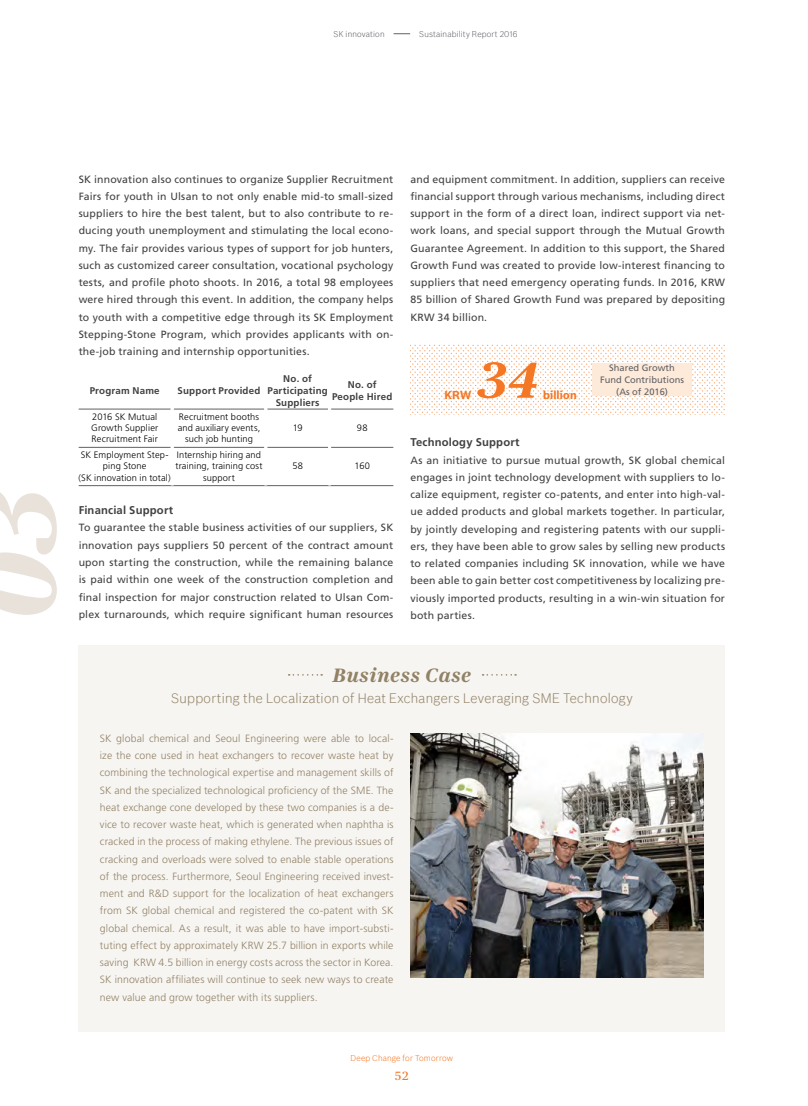
<style>
.page{position:relative;width:808px;height:1106px;background:#fff}
.page>*{position:absolute;margin:0;border:0;box-sizing:border-box;transform-origin:0 0}
.t1{font:italic 700 113.55px "Bosch Serif";color:#e8e2da}
.t2{font:italic 700 51px "Bosch Serif";color:#f47725}
.t3{font:italic 700 19.5px "Bosch Serif";letter-spacing:.025em;color:#918266}
.t4{font:300 13.5px "Bosch";letter-spacing:.025em;color:#918266}
.t5{font:12px "Bosch Serif";color:#f47725}
.t6{font:700 11.25px "Frutiger";letter-spacing:.015em;color:#414042}
.t7{font:700 11.25px "Bosch";letter-spacing:.01em;color:#f47725}
.t8{font:10.5px/17.2px "Frutiger";letter-spacing:.015em;color:#414042;text-align:justify}
.t9{font:300 10.5px/17.2px "Frutiger";letter-spacing:.01em;color:#918266;text-align:justify}
.t10{font:700 9.75px/12px "Frutiger";letter-spacing:.02em;color:#414042;text-align:center}
.t11{font:300 9.3px/11.1px "Frutiger";letter-spacing:.015em;color:#000;text-align:center}
.t12{font:9.3px/12px "Frutiger";color:#606166;text-align:center}
.t13{font:300 8.25px "Bosch";letter-spacing:.025em;color:#606166}
.t14{font:300 8.25px "Bosch";letter-spacing:.025em;color:#f47725}
</style>
<div class="page">
<svg style="left:394px;top:33px;width:16px;height:1px"></svg>
<div style="left:79px;top:645px;width:646px;height:387px;background:#f7f5f2"></div>
<svg style="left:410px;top:345px;width:315px;height:70px"></svg>
<div style="left:592px;top:363px;width:100px;height:33px;background:#feead9"></div>
<svg style="left:289px;top:674px;width:33px;height:1px"></svg>
<svg style="left:483px;top:674px;width:33px;height:1px"></svg>
<hr style="left:79px;top:409px;width:92px;height:1px;background:#606166">
<hr style="left:174px;top:409px;width:90px;height:1px;background:#606166">
<hr style="left:267px;top:409px;width:61px;height:1px;background:#606166">
<hr style="left:331px;top:409px;width:62px;height:1px;background:#606166">
<hr style="left:79px;top:447px;width:92px;height:1px;background:#606166">
<hr style="left:174px;top:447px;width:90px;height:1px;background:#606166">
<hr style="left:267px;top:447px;width:61px;height:1px;background:#606166">
<hr style="left:331px;top:447px;width:62px;height:1px;background:#606166">
<hr style="left:79px;top:485px;width:93px;height:1px;background:#606166">
<hr style="left:172px;top:485px;width:94px;height:1px;background:#606166">
<hr style="left:266px;top:485px;width:64px;height:1px;background:#606166">
<hr style="left:330px;top:485px;width:63px;height:1px;background:#606166">
<img style="left:410px;top:733px;width:294px;height:244px">
<p class="t13" style="left:334px;top:29px;width:52px">SK innovation</p>
<p class="t13" style="left:419px;top:29px;width:100px">Sustainability Report 2016</p>
<h1 class="t1" style="left:-59px;top:620px;width:135px;rotate:-90deg">03</h1>
<p class="t8" style="left:79px;top:170px;width:316px">SK innovation also continues to organize Supplier Recruitment Fairs for youth in Ulsan to not only enable mid-to small-sized suppliers to hire the best talent, but to also contribute to re&shy;ducing youth unemployment and stimulating the local econo&shy;my. The fair provides various types of support for job hunters, such as customized career consultation, vocational psychology tests, and profile photo shoots. In 2016, a total 98 employees were hired through this event. In addition, the company helps to youth with a competitive edge through its SK Employment Stepping-Stone Program, which provides applicants with on&shy;the-job training and internship opportunities.</p>
<p class="t10" style="left:90px;top:384px;width:72px">Program Name</p>
<p class="t10" style="left:178px;top:384px;width:84px">Support Provided</p>
<p class="t10" style="left:267px;top:372px;width:62px">No. of<br>Participating<br>Suppliers</p>
<p class="t10" style="left:332px;top:378px;width:62px">No. of<br>People Hired</p>
<p class="t11" style="left:91px;top:411px;width:69px;text-align:justify">2016 SK Mutual Growth Supplier Recruitment Fair</p>
<p class="t11" style="left:178px;top:411px;width:84px">Recruitment booths and auxiliary events, such job hunting</p>
<p class="t11" style="left:293px;top:422px;width:12px">19</p>
<p class="t11" style="left:357px;top:422px;width:12px">98</p>
<p class="t11" style="left:79px;top:449px;width:94px">SK Employment Step&shy;ping Stone<br>(SK innovation in total)</p>
<p class="t11" style="left:176px;top:449px;width:88px">Internship hiring and training, training cost support</p>
<p class="t11" style="left:292px;top:460px;width:12px">58</p>
<p class="t11" style="left:354px;top:460px;width:17px">160</p>
<p class="t6" style="left:79px;top:503px;width:96px">Financial Support</p>
<p class="t8" style="left:79px;top:519px;width:316px">To guarantee the stable business activities of our suppliers, SK innovation pays suppliers 50 percent of the contract amount upon starting the construction, while the remaining balance is paid within one week of the construction completion and final inspection for major construction related to Ulsan Com&shy;plex turnarounds, which require significant human resources</p>
<p class="t8" style="left:410px;top:170px;width:316px">and equipment commitment. In addition, suppliers can receive financial support through various mechanisms, including direct support in the form of a direct loan, indirect support via net&shy;work loans, and special support through the Mutual Growth Guarantee Agreement. In addition to this support, the Shared Growth Fund was created to provide low-interest financing to suppliers that need emergency operating funds. In 2016, KRW 85 billion of Shared Growth Fund was prepared by depositing KRW 34 billion.</p>
<h2 class="t2" style="left:477px;top:346px;width:63px">34</h2>
<p class="t7" style="left:543px;top:388px;width:35px">billion</p>
<p class="t7" style="left:444px;top:388px;width:28px">KRW</p>
<p class="t12" style="left:600px;top:362px;width:85px">Shared Growth<br>Fund Contributions (As of 2016)</p>
<p class="t6" style="left:410px;top:436px;width:111px">Technology Support</p>
<p class="t8" style="left:410px;top:451px;width:316px">As an initiative to pursue mutual growth, SK global chemical engages in joint technology development with suppliers to lo&shy;calize equipment, register co-patents, and enter into high-val&shy;ue added products and global markets together. In particular, by jointly developing and registering patents with our suppli&shy;ers, they have been able to grow sales by selling new products to related companies including SK innovation, while we have been able to gain better cost competitiveness by localizing pre&shy;viously imported products, resulting in a win-win situation for both parties.</p>
<h3 class="t3" style="left:332px;top:662px;width:140px">Business Case</h3>
<p class="t4" style="left:171px;top:690px;width:463px">Supporting the Localization of Heat Exchangers Leveraging SME Technology</p>
<p class="t9" style="left:100px;top:729px;width:295px">SK global chemical and Seoul Engineering were able to local&shy;ize the cone used in heat exchangers to recover waste heat by combining the technological expertise and management skills of SK and the specialized technological proficiency of the SME. The heat exchange cone developed by these two companies is a de&shy;vice to recover waste heat, which is generated when naphtha is cracked in the process of making ethylene. The previous issues of cracking and overloads were solved to enable stable operations of the process. Furthermore, Seoul Engineering received invest&shy;ment and R&amp;D support for the localization of heat exchangers from SK global chemical and registered the co-patent with SK global chemical. As a result, it was able to have import-substi&shy;tuting effect by approximately KRW 25.7 billion in exports while saving KRW 4.5 billion in energy costs across the sector in Korea.<br>SK innovation affiliates will continue to seek new ways to create new value and grow together with its suppliers.</p>
<p class="t14" style="left:351px;top:1053px;width:104px">Deep Change for Tomorrow</p>
<p class="t5" style="left:395px;top:1067px;width:16px">52</p>
</div>
